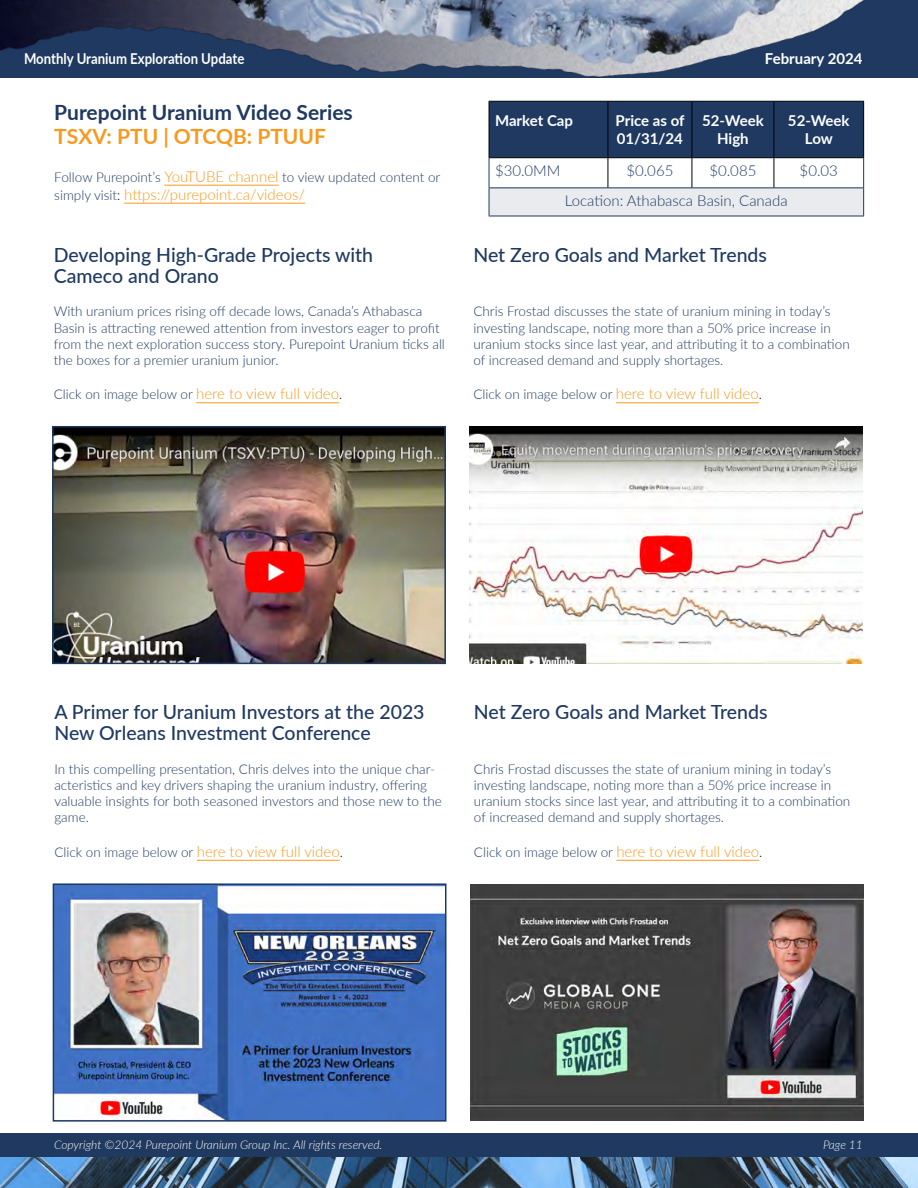
<style>
.page{position:relative;width:918px;height:1188px;background:#fff}
.page>*{position:absolute;margin:0;border:0;box-sizing:border-box;transform-origin:0 0}
.t1{font:700 21px "Lato";color:#1f3961}
.t2{font:700 21px "Lato";color:#f8991f}
.t3{font:500 19.5px/21px "Lato";color:#1f3961}
.t4{font:700 15px/18px "Lato";color:#fff;text-align:center}
.t5{font:300 15px "Lato";color:#1f3961}
.t6{font:300 15px "Lato";color:#f8991f}
.t7{font:700 15px "Lato";color:#fff;scale:.88 1}
.t8{font:300 13.5px/16.2px "Lato";color:#1f3961}
.t9{font:italic 300 12px "Lato";color:#fff}
.s1{font-size:15px;color:#f8991f}
.s2{font-size:13.5px;color:#1f3961}
.s3{font-size:13.5px;color:#000}
.s4{color:#000}
</style>
<div class="page">
<div style="left:0;top:1133px;width:918px;height:24px;background:#1f3961"></div>
<img style="left:0;top:1157px;width:918px;height:31px">
<img style="left:0;top:0;width:918px;height:174px">
<hr style="left:164px;top:185px;width:115px;height:1px;background:#f8991f">
<hr style="left:124px;top:203px;width:181px;height:1px;background:#f8991f">
<div style="left:490px;top:102px;width:373px;height:55px;background:#1f3961"></div>
<div style="left:489px;top:188px;width:375px;height:28px;background:#e9ebef"></div>
<hr style="left:692px;top:101px;width:82px;height:1px;background:#000">
<hr style="left:692px;top:157px;width:82px;height:1px;background:#000">
<hr style="left:489px;top:101px;width:119px;height:1px;background:#000">
<hr style="left:489px;top:102px;width:1px;height:55px;background:#000">
<hr style="left:489px;top:157px;width:119px;height:1px;background:#000">
<hr style="left:489px;top:158px;width:1px;height:30px;background:#1f3961">
<hr style="left:489px;top:188px;width:119px;height:1px;background:#1f3961">
<svg style="left:489px;top:188px;width:1px;height:28px"></svg>
<hr style="left:489px;top:216px;width:119px;height:1px;background:#1f3961">
<hr style="left:608px;top:216px;width:84px;height:1px;background:#1f3961">
<hr style="left:692px;top:216px;width:82px;height:1px;background:#1f3961">
<hr style="left:774px;top:216px;width:90px;height:1px;background:#1f3961">
<hr style="left:608px;top:101px;width:84px;height:1px;background:#000">
<hr style="left:608px;top:102px;width:1px;height:55px;background:#000">
<hr style="left:692px;top:102px;width:1px;height:55px;background:#000">
<hr style="left:608px;top:157px;width:84px;height:1px;background:#000">
<hr style="left:608px;top:158px;width:1px;height:30px;background:#000">
<hr style="left:608px;top:188px;width:84px;height:1px;background:#1f3961">
<hr style="left:692px;top:158px;width:1px;height:30px;background:#000">
<hr style="left:692px;top:188px;width:82px;height:1px;background:#1f3961">
<hr style="left:774px;top:158px;width:1px;height:30px;background:#000">
<hr style="left:863px;top:158px;width:1px;height:30px;background:#1f3961">
<hr style="left:774px;top:188px;width:90px;height:1px;background:#1f3961">
<svg style="left:863px;top:188px;width:1px;height:28px"></svg>
<hr style="left:774px;top:101px;width:90px;height:1px;background:#000">
<hr style="left:774px;top:102px;width:1px;height:55px;background:#000">
<hr style="left:863px;top:102px;width:1px;height:55px;background:#000">
<hr style="left:774px;top:157px;width:90px;height:1px;background:#000">
<hr style="left:196px;top:403px;width:143px;height:1px;background:#f8991f">
<hr style="left:616px;top:403px;width:143px;height:1px;background:#f8991f">
<img style="left:55px;top:429px;width:388px;height:232px">
<div style="left:52px;top:426px;width:394px;height:238px;border:2px solid #1f3961"></div>
<img style="left:470px;top:427px;width:393px;height:236px">
<hr style="left:197px;top:860px;width:143px;height:1px;background:#f8991f">
<hr style="left:616px;top:860px;width:143px;height:1px;background:#f8991f">
<img style="left:56px;top:886px;width:387px;height:233px">
<div style="left:53px;top:883px;width:393px;height:239px;border:2px solid #1f3961"></div>
<img style="left:470px;top:884px;width:393px;height:237px">
<p class="t7" style="left:24px;top:48px;width:252px">Monthly Uranium Exploration Update</p>
<p class="t4" style="left:765px;top:49px;width:99px">February 2024</p>
<h1 class="t1" style="left:54px;top:97px;width:300px">Purepoint Uranium Video Series</h1>
<h1 class="t2" style="left:54px;top:121px;width:273px">TSXV: PTU | OTCQB: PTUUF</h1>
<p class="t8" style="left:54px;top:168px;width:388px">Follow Purepoint’s <span class="s1">YouTUBE channel</span> to view updated content or</p>
<p class="t6" style="left:54px;top:184px;width:252px"><span class="s2">simply visit</span><span class="s3">:</span> https://purepoint.ca/videos/</p>
<p class="t4" style="left:495px;top:111px;width:80px">Market Cap</p>
<p class="t4" style="left:616px;top:111px;width:70px;text-align:left">Price as of<br>01/31/24</p>
<p class="t4" style="left:702px;top:111px;width:63px">52-Week<br>High</p>
<p class="t4" style="left:788px;top:111px;width:63px">52-Week<br>Low</p>
<p class="t5" style="left:495px;top:160px;width:67px">$30.0MM</p>
<p class="t5" style="left:626px;top:160px;width:48px">$0.065</p>
<p class="t5" style="left:709px;top:160px;width:48px">$0.085</p>
<p class="t5" style="left:800px;top:160px;width:40px">$0.03</p>
<p class="t5" style="left:565px;top:190px;width:224px">Location: Athabasca Basin, Canada</p>
<h2 class="t3" style="left:54px;top:243px;width:321px">Developing High-Grade Projects with<br>Cameco and Orano</h2>
<p class="t8" style="left:54px;top:303px;width:393px">With uranium prices rising off decade lows, Canada’s Athabasca Basin is attracting renewed attention from investors eager to profit from the next exploration success story. Purepoint Uranium ticks all the boxes for a premier uranium junior.</p>
<p class="t8" style="left:54px;top:386px;width:290px">Click on image below or <span class="s1">here to view full video</span><span class="s4">.</span></p>
<h2 class="t3" style="left:473px;top:243px;width:295px">Net Zero Goals and Market Trends</h2>
<p class="t8" style="left:473px;top:303px;width:378px">Chris Frostad discusses the state of uranium mining in today’s investing landscape, noting more than a 50% price increase in uranium stocks since last year, and attributing it to a combination of increased demand and supply shortages.</p>
<p class="t8" style="left:473px;top:386px;width:290px">Click on image below or <span class="s1">here to view full video</span><span class="s4">.</span></p>
<h2 class="t3" style="left:54px;top:701px;width:372px">A Primer for Uranium Investors at the 2023<br>New Orleans Investment Conference</h2>
<p class="t8" style="left:54px;top:760px;width:389px">In this compelling presentation, Chris delves into the unique char&shy;acteristics and key drivers shaping the uranium industry, offering valuable insights for both seasoned investors and those new to the game.</p>
<p class="t8" style="left:54px;top:843px;width:290px">Click on image below or <span class="s1">here to view full video</span><span class="s4">.</span></p>
<h2 class="t3" style="left:474px;top:701px;width:295px">Net Zero Goals and Market Trends</h2>
<p class="t8" style="left:474px;top:760px;width:378px">Chris Frostad discusses the state of uranium mining in today’s investing landscape, noting more than a 50% price increase in uranium stocks since last year, and attributing it to a combination of increased demand and supply shortages.</p>
<p class="t8" style="left:474px;top:843px;width:290px">Click on image below or <span class="s1">here to view full video</span><span class="s4">.</span></p>
<p class="t9" style="left:54px;top:1136px;width:330px">Copyright ©2024 Purepoint Uranium Group Inc. All rights reserved.</p>
<p class="t9" style="left:823px;top:1136px;width:41px">Page 11</p>
</div>
